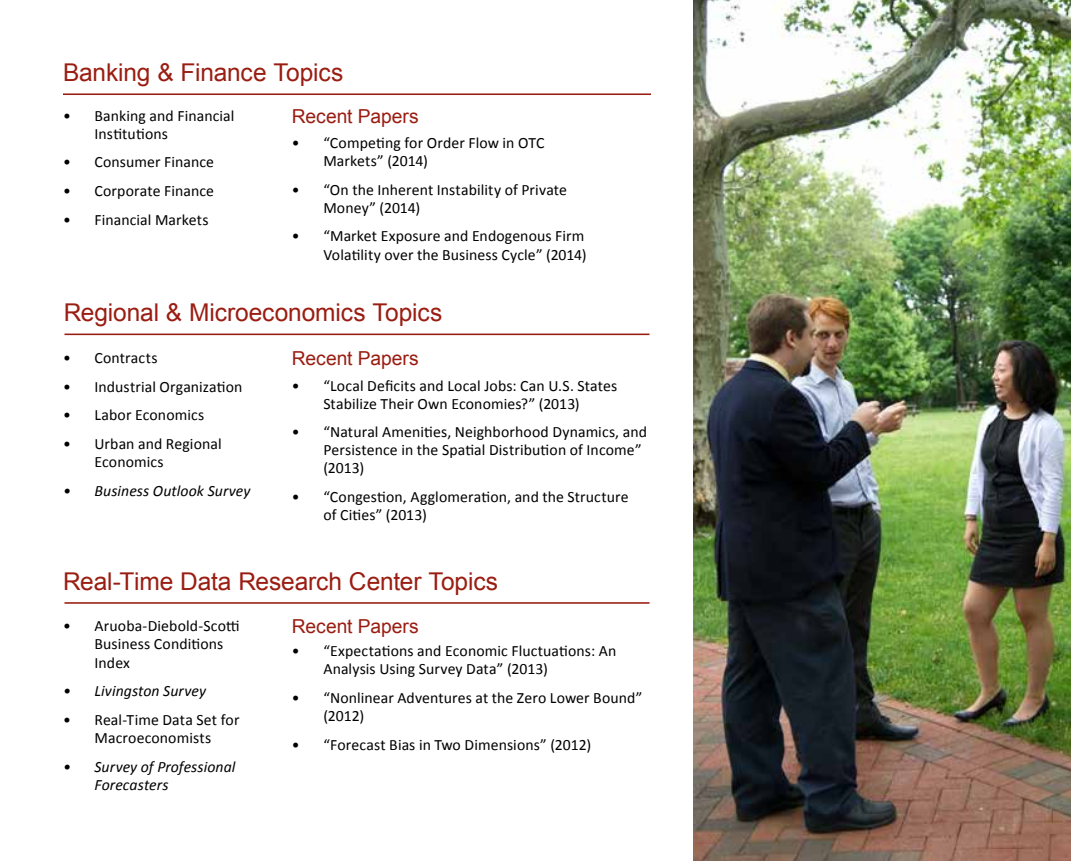
<style>
.page{position:relative;width:1071px;height:861px;background:#fff}
.page>*{position:absolute;margin:0;border:0;box-sizing:border-box;transform-origin:0 0}
.t1{font:24.5px "Arial";letter-spacing:-.005em;color:#9a1d12}
.t2{font:19.25px "Arial";color:#9a1d12}
.t3{font:15.75px/18px "Calibri";letter-spacing:.005em;color:#000}
.t4{font:italic 15.75px/18px "Calibri";letter-spacing:.005em;color:#000}
</style>
<div class="page">
<hr style="left:63px;top:93px;width:588px;height:2px;background:#9a1d12">
<hr style="left:64px;top:602px;width:586px;height:2px;background:#9a1d12">
<img style="left:693px;top:0;width:378px;height:861px">
<hr style="left:64px;top:334px;width:586px;height:1px;background:#9a1d12">
<h1 class="t1" style="left:63px;top:56px;width:282px">Banking &amp; Finance Topics</h1>
<p class="t3" style="left:94px;top:106px;width:142px;text-indent:-32px">• Banking and Financial<br>Institutions</p>
<p class="t3" style="left:63px;top:153px;width:153px">• Consumer Finance</p>
<p class="t3" style="left:63px;top:182px;width:153px">• Corporate Finance</p>
<p class="t3" style="left:63px;top:210px;width:147px">• Financial Markets</p>
<p class="t2" style="left:292px;top:103px;width:128px">Recent Papers</p>
<p class="t3" style="left:323px;top:134px;width:223px;text-indent:-32px">• “Competing for Order Flow in OTC<br>Markets” (2014)</p>
<p class="t3" style="left:323px;top:180px;width:245px;text-indent:-32px">• “On the Inherent Instability of Private<br>Money” (2014)</p>
<p class="t3" style="left:292px;top:227px;width:296px;text-align:right">• “Market Exposure and Endogenous Firm<br>Volatility over the Business Cycle” (2014)</p>
<h1 class="t1" style="left:64px;top:296px;width:380px">Regional &amp; Microeconomics Topics</h1>
<p class="t3" style="left:63px;top:349px;width:96px">• Contracts</p>
<p class="t3" style="left:63px;top:378px;width:181px">• Industrial Organization</p>
<p class="t3" style="left:63px;top:406px;width:143px">• Labor Economics</p>
<p class="t3" style="left:94px;top:435px;width:129px;text-indent:-32px">• Urban and Regional<br>Economics</p>
<p class="t4" style="left:63px;top:481px;width:189px">• Business Outlook Survey</p>
<p class="t2" style="left:292px;top:346px;width:128px">Recent Papers</p>
<p class="t3" style="left:292px;top:376px;width:327px;text-align:center">• “Local Deficits and Local Jobs: Can U.S. States<br>Stabilize Their Own Economies?” (2013)</p>
<p class="t3" style="left:323px;top:423px;width:325px;text-indent:-32px">• “Natural Amenities, Neighborhood Dynamics, and<br>Persistence in the Spatial Distribution of Income” (2013)</p>
<p class="t3" style="left:323px;top:488px;width:307px;text-indent:-32px">• “Congestion, Agglomeration, and the Structure of Cities” (2013)</p>
<h1 class="t1" style="left:63px;top:566px;width:437px">Real-Time Data Research Center Topics</h1>
<p class="t3" style="left:94px;top:617px;width:147px;text-indent:-32px">• Aruoba-Diebold-Scotti<br>Business Conditions<br>Index</p>
<p class="t4" style="left:63px;top:681px;width:145px">• Livingston Survey</p>
<p class="t3" style="left:63px;top:711px;width:178px;text-align:center">• Real-Time Data Set for<br>Macroeconomists</p>
<p class="t4" style="left:94px;top:757px;width:143px;text-indent:-32px">• Survey of Professional<br>Forecasters</p>
<p class="t2" style="left:292px;top:614px;width:128px">Recent Papers</p>
<p class="t3" style="left:323px;top:641px;width:294px;line-height:18.9px;text-indent:-32px">• “Expectations and Economic Fluctuations: An<br>Analysis Using Survey Data” (2013)</p>
<p class="t3" style="left:323px;top:689px;width:321px;text-indent:-32px">• “Nonlinear Adventures at the Zero Lower Bound” (2012)</p>
<p class="t3" style="left:292px;top:736px;width:301px">• “Forecast Bias in Two Dimensions” (2012)</p>
</div>
